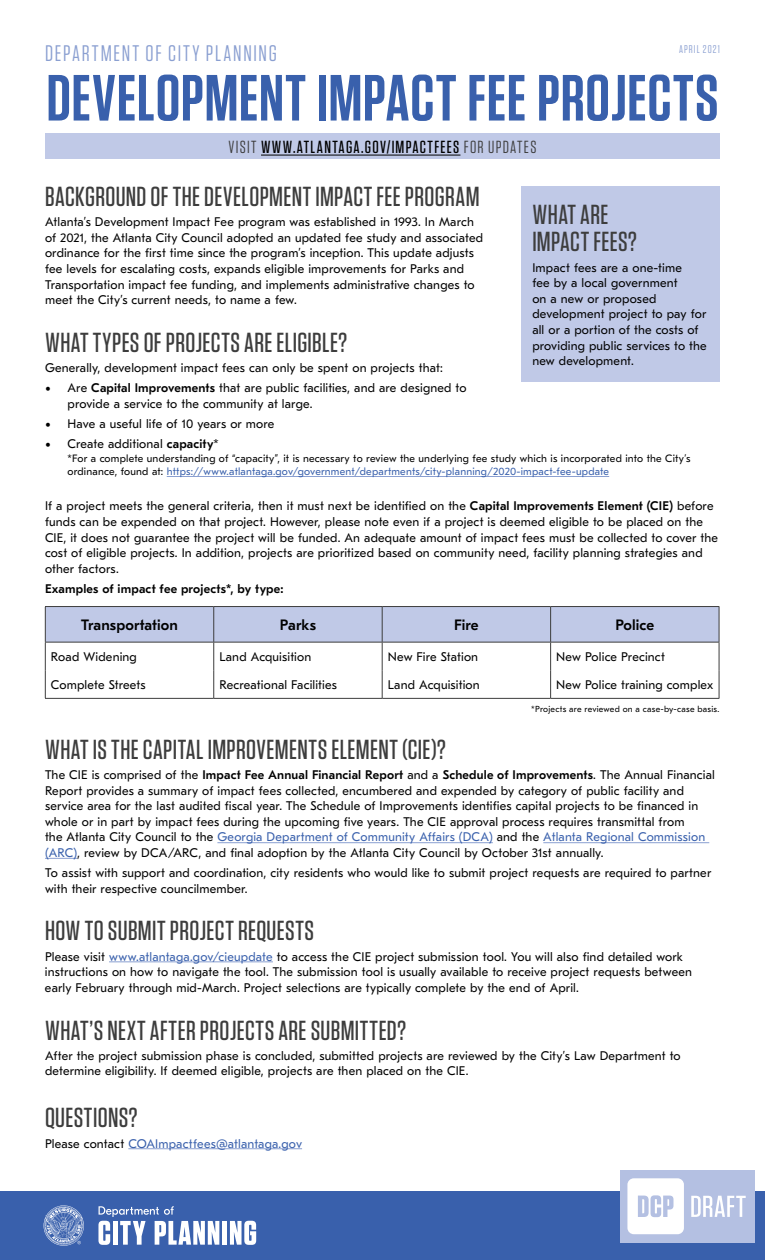
<style>
.page{position:relative;width:765px;height:1260px;background:#fff}
.page>*{position:absolute;margin:0;border:0;box-sizing:border-box;transform-origin:0 0}
.t1{font:600 65.12px "Tungsten";letter-spacing:.01em;color:#3960ac}
.t2{font:500 27.5px/27.5px "Tungsten";letter-spacing:.015em;color:#3d3d3d}
.t3{font:22.5px "Tungsten";letter-spacing:.08em;color:#8a9fd1}
.t4{font:500 17.5px "Tungsten";letter-spacing:.07em;color:#000}
.t5{font:500 15px "GT Eesti Text";letter-spacing:.005em;color:#000}
.t6{font:12.5px/15.6px "GT Eesti Text";letter-spacing:.01em;color:#000}
.t7{font:12.5px "GT Eesti Text";letter-spacing:.01em;color:#3960ac}
.t8{font:500 12.5px "GT Eesti Text";letter-spacing:.015em;color:#000}
.t9{font:11.25px "Tungsten";letter-spacing:.095em;color:#8a9fd1}
.t10{font:10.62px/13.8px "GT Eesti Text";letter-spacing:.015em;color:#000}
.t11{font:8.75px "GT Eesti Text";letter-spacing:.025em;color:#000}
.s1{font-weight:400;color:#3d3d3d}
.s2{font-family:"Minion Pro";font-size:15px}
.s3{font-weight:500}
.s4{color:#3960ac}
.s5{color:#000}
</style>
<div class="page">
<div style="left:0;top:1191px;width:765px;height:69px;background:#3960ac"></div>
<svg style="left:44px;top:1205px;width:40px;height:41px"></svg>
<svg style="left:98px;top:1206px;width:121px;height:39px"></svg>
<div style="left:222px;top:1221px;width:5px;height:24px;background:#fff"></div>
<svg style="left:230px;top:1221px;width:26px;height:24px"></svg>
<div style="left:45px;top:133px;width:675px;height:26px;background:#c0c9e7"></div>
<hr style="left:261px;top:155px;width:199px;height:1px;background:#000">
<hr style="left:167px;top:476px;width:442px;height:1px;background:#8a9fd1">
<hr style="left:217px;top:842px;width:276px;height:1px;background:#8a9fd1">
<hr style="left:543px;top:842px;width:166px;height:1px;background:#8a9fd1">
<hr style="left:45px;top:858px;width:32px;height:1px;background:#8a9fd1">
<hr style="left:109px;top:962px;width:164px;height:1px;background:#8a9fd1">
<hr style="left:128px;top:1148px;width:174px;height:1px;background:#8a9fd1">
<div style="left:621px;top:1170px;width:134px;height:72px;background:#b4c0e2"></div>
<svg style="left:627px;top:1178px;width:57px;height:56px"></svg>
<svg style="left:691px;top:1196px;width:55px;height:21px"></svg>
<div style="left:521px;top:186px;width:199px;height:195px;background:#c0c9e7"></div>
<svg style="left:45px;top:607px;width:675px;height:91px"></svg>
<hr style="left:45px;top:698px;width:169px;height:1px;background:#3d3d3d">
<hr style="left:214px;top:698px;width:168px;height:1px;background:#3d3d3d">
<hr style="left:382px;top:698px;width:169px;height:1px;background:#3d3d3d">
<hr style="left:551px;top:698px;width:168px;height:1px;background:#3d3d3d">
<hr style="left:45px;top:606px;width:169px;height:1px;background:#3d3d3d">
<hr style="left:45px;top:607px;width:1px;height:35px;background:#3d3d3d">
<hr style="left:214px;top:606px;width:168px;height:1px;background:#3d3d3d">
<hr style="left:382px;top:606px;width:169px;height:1px;background:#3d3d3d">
<hr style="left:551px;top:606px;width:168px;height:1px;background:#3d3d3d">
<hr style="left:719px;top:607px;width:1px;height:35px;background:#3d3d3d">
<hr style="left:45px;top:642px;width:169px;height:1px;background:#3d3d3d">
<hr style="left:214px;top:642px;width:168px;height:1px;background:#3d3d3d">
<hr style="left:382px;top:642px;width:169px;height:1px;background:#3d3d3d">
<hr style="left:551px;top:642px;width:168px;height:1px;background:#3d3d3d">
<h3 class="t3" style="left:45px;top:41px;width:233px">DEPARTMENT OF CITY PLANNING</h3>
<p class="t9" style="left:679px;top:43px;width:42px">APRIL 2021</p>
<h1 class="t1" style="left:47px;top:64px;width:673px">DEVELOPMENT IMPACT FEE PROJECTS</h1>
<h3 class="t4" style="left:229px;top:138px;width:309px"><span class="s1">VISIT</span> WWW.ATLANTAGA.GOV/IMPACTFEES <span class="s1">FOR UPDATES</span></h3>
<h2 class="t2" style="left:45px;top:183px;width:436px">BACKGROUND OF THE DEVELOPMENT IMPACT FEE PROGRAM</h2>
<p class="t6" style="left:45px;top:214px;width:440px">Atlanta’s Development Impact Fee program was established in 1993. In March of 2021, the Atlanta City Council adopted an updated fee study and associated ordinance for the first time since the program’s inception. This update adjusts fee levels for escalating costs, expands eligible improvements for Parks and Transportation impact fee funding, and implements administrative changes to meet the City’s current needs, to name a few.</p>
<h2 class="t2" style="left:532px;top:201px;width:106px">WHAT ARE<br>IMPACT FEES?</h2>
<p class="t6" style="left:532px;top:260px;width:176px">Impact fees are a one-time<br>fee by a local government<br>on a new or proposed development project to pay for all or a portion of the costs of providing public services to the new development.</p>
<h2 class="t2" style="left:45px;top:329px;width:304px">WHAT TYPES OF PROJECTS ARE ELIGIBLE?</h2>
<p class="t6" style="left:45px;top:360px;width:399px">Generally, development impact fees can only be spent on projects that:</p>
<p class="t6" style="left:68px;top:380px;width:401px;text-indent:-23px"><span class="s2">•</span> Are <span class="s3">Capital Improvements</span> that are public facilities, and are designed to provide a service to the community at large.</p>
<p class="t6" style="left:45px;top:416px;width:231px"><span class="s2">•</span> Have a useful life of 10 years or more</p>
<p class="t6" style="left:45px;top:436px;width:175px"><span class="s2">•</span> Create additional <span class="s3">capacity</span>*</p>
<p class="t10" style="left:68px;top:451px;width:624px">*For a complete understanding of “capacity”, it is necessary to review the underlying fee study which is incorporated into the City’s ordinance, found at: <span class="s4">https://www.atlantaga.gov/government/departments/city-planning/2020-impact-fee-update</span></p>
<p class="t6" style="left:45px;top:499px;width:675px">If a project meets the general criteria, then it must next be identified on the <span class="s3">Capital Improvements Element (CIE)</span> before funds can be expended on that project. However, please note even if a project is deemed eligible to be placed on the CIE, it does not guarantee the project will be funded. An adequate amount of impact fees must be collected to cover the cost of eligible projects. In addition, projects are prioritized based on community need, facility planning strategies and other factors.</p>
<p class="t8" style="left:45px;top:582px;width:240px">Examples of impact fee projects*, by type:</p>
<p class="t5" style="left:81px;top:617px;width:98px">Transportation</p>
<p class="t5" style="left:280px;top:617px;width:37px">Parks</p>
<p class="t5" style="left:454px;top:617px;width:26px">Fire</p>
<p class="t5" style="left:615px;top:617px;width:40px">Police</p>
<p class="t6" style="left:51px;top:649px;width:87px">Road Widening</p>
<p class="t6" style="left:219px;top:649px;width:93px">Land Acquisition</p>
<p class="t6" style="left:388px;top:649px;width:92px">New Fire Station</p>
<p class="t6" style="left:556px;top:649px;width:110px">New Police Precinct</p>
<p class="t6" style="left:51px;top:677px;width:96px">Complete Streets</p>
<p class="t6" style="left:219px;top:677px;width:119px">Recreational Facilities</p>
<p class="t6" style="left:388px;top:677px;width:93px">Land Acquisition</p>
<p class="t6" style="left:556px;top:677px;width:159px">New Police training complex</p>
<p class="t11" style="left:531px;top:704px;width:190px">*Projects are reviewed on a case-by-case basis.</p>
<h2 class="t2" style="left:45px;top:736px;width:402px">WHAT IS THE CAPITAL IMPROVEMENTS ELEMENT (CIE)?</h2>
<p class="t6" style="left:45px;top:767px;width:671px">The CIE is comprised of the <span class="s3">Impact Fee Annual Financial Report</span> and a <span class="s3">Schedule of Improvements</span>. The Annual Financial Report provides a summary of impact fees collected, encumbered and expended by category of public facility and service area for the last audited fiscal year. The Schedule of Improvements identifies capital projects to be financed in whole or in part by impact fees during the upcoming five years. The CIE approval process requires transmittal from<br>the Atlanta City Council to the <span class="s4">Georgia Department of Community Affairs (DCA)</span> and the <span class="s4">Atlanta Regional Commission (ARC)</span>, review by DCA/ARC, and final adoption by the Atlanta City Council by October 31st annually.</p>
<p class="t6" style="left:45px;top:865px;width:668px">To assist with support and coordination, city residents who would like to submit project requests are required to partner with their respective councilmember.</p>
<h2 class="t2" style="left:45px;top:918px;width:271px">HOW TO SUBMIT PROJECT REQUESTS</h2>
<p class="t6" style="left:45px;top:949px;width:649px">Please visit <span class="s4">www.atlantaga.gov/cieupdate</span> to access the CIE project submission tool. You will also find detailed work instructions on how to navigate the tool. The submission tool is usually available to receive project requests between early February through mid-March. Project selections are typically complete by the end of April.</p>
<h2 class="t2" style="left:45px;top:1017px;width:363px">WHAT’S NEXT AFTER PROJECTS ARE SUBMITTED?</h2>
<p class="t6" style="left:45px;top:1048px;width:637px">After the project submission phase is concluded, submitted projects are reviewed by the City’s Law Department to determine eligibility. If deemed eligible, projects are then placed on the CIE.</p>
<h2 class="t2" style="left:45px;top:1104px;width:94px">QUESTIONS?</h2>
<p class="t7" style="left:45px;top:1136px;width:259px"><span class="s5">Please contact</span> COAImpactfees@atlantaga.gov</p>
</div>
